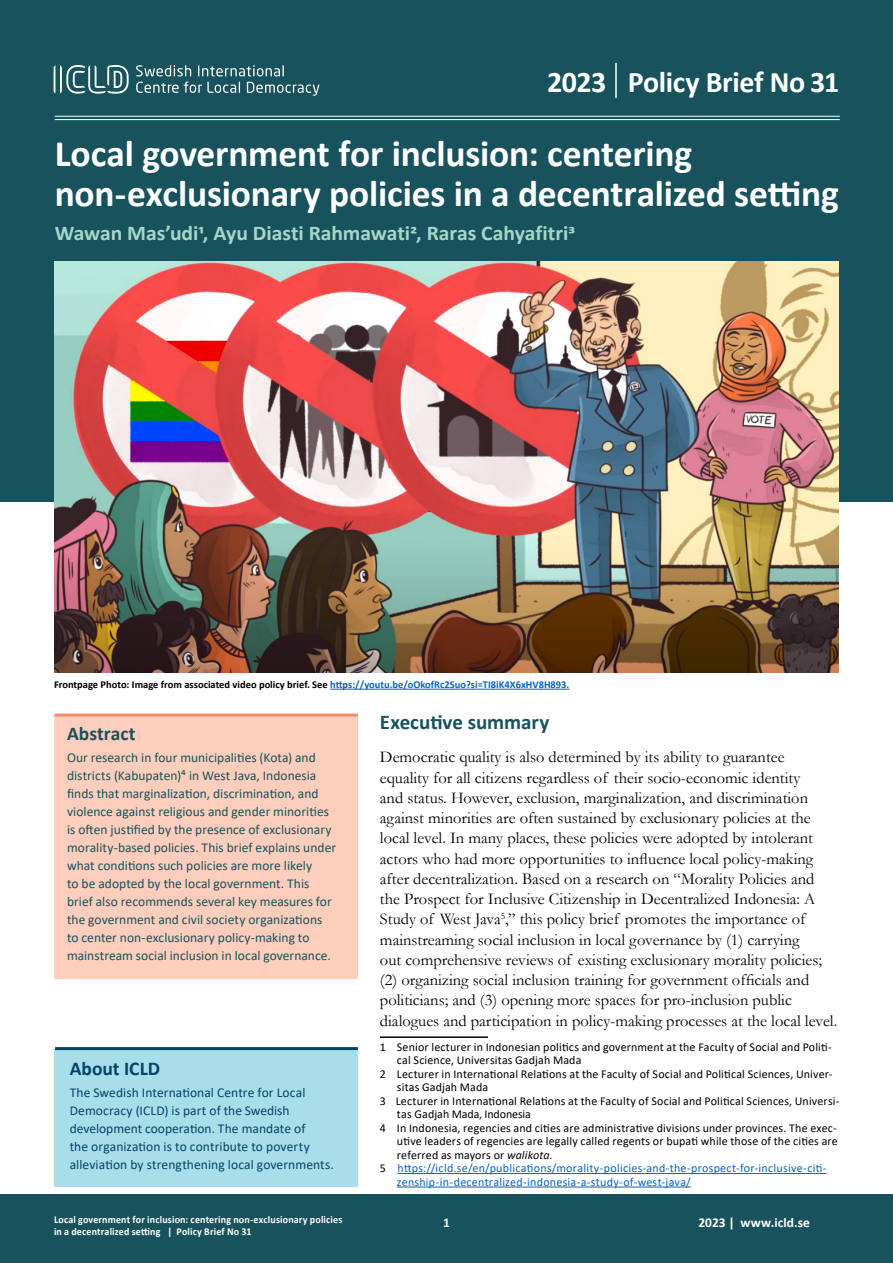
<style>
.page{position:relative;width:893px;height:1263px;background:#fff}
.page>*{position:absolute;margin:0;border:0;box-sizing:border-box;transform-origin:0 0}
.t1{font:700 37.5px "Calibri";letter-spacing:-.005em;color:#fff}
.t2{font:700 30px "Calibri";letter-spacing:-.015em;color:#fff}
.t3{font:700 21px "Calibri";color:#a6d6c9}
.t4{font:700 21px "Calibri";letter-spacing:-.005em;color:#18525d}
.t5{font:700 19.5px "Calibri";color:#064368}
.t6{font:700 19.5px "Calibri";color:#18525d}
.t7{font:16.5px/20.2px "Garamond";color:#000}
.t8{font:13.5px/18px "Calibri";color:#18525d}
.t9{font:13.5px/18px "Calibri";letter-spacing:.005em;color:#064368}
.t10{font:700 13.5px "Calibri";color:#fff}
.t11{font:12px/13.5px "Calibri";letter-spacing:.01em;color:#000}
.t12{font:12px/13.5px "Calibri";letter-spacing:.02em;color:#0563c1}
.t13{font:700 10.5px "Calibri";color:#000}
.t14{font:700 10.5px/12.6px "Calibri";letter-spacing:.02em;color:#fff;scale:.95 1}
.s1{color:#0563c1}
.s2{font-style:italic}
.s3{color:#000}
</style>
<div class="page">
<div style="left:0;top:0;width:893px;height:502px;background:#18525d"></div>
<svg style="left:54px;top:65px;width:75px;height:29px"></svg>
<svg style="left:247px;top:82px;width:72px;height:14px"></svg>
<svg style="left:198px;top:65px;width:86px;height:11px"></svg>
<svg style="left:136px;top:65px;width:55px;height:11px"></svg>
<svg style="left:136px;top:82px;width:104px;height:11px"></svg>
<div style="left:0;top:1195px;width:893px;height:68px;background:#18525d"></div>
<hr style="left:55px;top:119px;width:785px;height:1px;background:#fff">
<hr style="left:55px;top:116px;width:785px;height:1px;background:#fff">
<hr style="left:615px;top:63px;width:2px;height:35px;background:#fff">
<img style="left:54px;top:262px;width:785px;height:411px">
<hr style="left:330px;top:689px;width:239px;height:1px;background:#0563c1">
<hr style="left:380px;top:1036px;width:108px;height:2px;background:#000">
<hr style="left:397px;top:1173px;width:430px;height:1px;background:#0563c1">
<hr style="left:397px;top:1187px;width:294px;height:1px;background:#0563c1">
<div style="left:55px;top:1049px;width:303px;height:138px;background:#a8deea"></div>
<hr style="left:55px;top:1047px;width:303px;height:3px;background:#064368">
<div style="left:55px;top:714px;width:303px;height:265px;background:#fccebb"></div>
<hr style="left:55px;top:713px;width:303px;height:3px;background:#f68b6d">
<p class="t2" style="left:547px;top:60px;width:61px">2023</p>
<p class="t2" style="left:628px;top:60px;width:213px">Policy Brief No 31</p>
<p class="t1" style="left:55px;top:127px;width:639px">Local government for inclusion: centering</p>
<p class="t1" style="left:55px;top:167px;width:786px">non-exclusionary policies in a decentralized setting</p>
<p class="t3" style="left:55px;top:218px;width:522px">Wawan Mas’udi1, Ayu Diasti Rahmawati2, Raras Cahyafitri3</p>
<p class="t13" style="left:54px;top:677px;width:517px">Frontpage Photo: Image from associated video policy brief. See <span class="s1">https://youtu.be/oOkofRc2Suo?si=TI8iK4X6xHV8H893.</span></p>
<p class="t6" style="left:67px;top:720px;width:70px">Abstract</p>
<p class="t8" style="left:67px;top:749px;width:271px">Our research in four municipalities (Kota) and districts (Kabupaten)⁴ in West Java, Indonesia finds that marginalization, discrimination, and violence against religious and gender minorities is often justified by the presence of exclusionary morality-based policies. This brief explains under what conditions such policies are more likely<br>to be adopted by the local government. This brief also recommends several key measures for the government and civil society organizations to center non-exclusionary policy-making to mainstream social inclusion in local governance.</p>
<p class="t5" style="left:70px;top:1055px;width:92px">About ICLD</p>
<p class="t9" style="left:70px;top:1083px;width:266px">The Swedish International Centre for Local Democracy (ICLD) is part of the Swedish development cooperation. The mandate of<br>the organization is to contribute to poverty alleviation by strengthening local governments.</p>
<p class="t14" style="left:54px;top:1212px;width:305px">Local government for inclusion: centering non-exclusionary policies in a decentralized setting | Policy Brief No 31</p>
<p class="t4" style="left:380px;top:707px;width:194px">Executive summary<sup>123</sup><sup>4</sup></p>
<p class="t7" style="left:380px;top:747px;width:459px">Democratic quality is also determined by its ability to guarantee equality for all citizens regardless of their socio-economic identity<br>and status. However, exclusion, marginalization, and discrimination against minorities are often sustained by exclusionary policies at the local level. In many places, these policies were adopted by intolerant actors who had more opportunities to influence local policy-making after decentralization. Based on a research on “Morality Policies and the Prospect for Inclusive Citizenship in Decentralized Indonesia: A Study of West Java<sup>5</sup>,” this policy brief promotes the importance of mainstreaming social inclusion in local governance by (1) carrying<br>out comprehensive reviews of existing exclusionary morality policies; (2) organizing social inclusion training for government officials and politicians; and (3) opening more spaces for pro-inclusion public dialogues and participation in policy-making processes at the local level.</p>
<p class="t11" style="left:397px;top:1040px;width:436px;text-indent:-17px">1 Senior lecturer in Indonesian politics and government at the Faculty of Social and Politi&shy;cal Science, Universitas Gadjah Mada</p>
<p class="t11" style="left:397px;top:1067px;width:437px;text-indent:-17px">2 Lecturer in International Relations at the Faculty of Social and Political Sciences, Univer&shy;sitas Gadjah Mada</p>
<p class="t11" style="left:397px;top:1094px;width:444px;text-indent:-17px">3 Lecturer in International Relations at the Faculty of Social and Political Sciences, Universi&shy;tas Gadjah Mada, Indonesia</p>
<p class="t11" style="left:397px;top:1121px;width:442px;text-align:justify;text-indent:-17px">4 In Indonesia, regencies and cities are administrative divisions under provinces. The exec&shy;utive leaders of regencies are legally called regents or bupati while those of the cities are referred as mayors or <span class="s2">walikota</span>.</p>
<p class="t12" style="left:397px;top:1161px;width:431px;text-indent:-17px"><span class="s3">5</span> https://icld.se/en/publications/morality-policies-and-the-prospect-for-inclusive-citi&shy;zenship-in-decentralized-indonesia-a-study-of-west-java/</p>
<p class="t10" style="left:443px;top:1213px;width:8px">1</p>
<p class="t10" style="left:698px;top:1213px;width:113px">2023 | www.icld.se</p>
</div>
